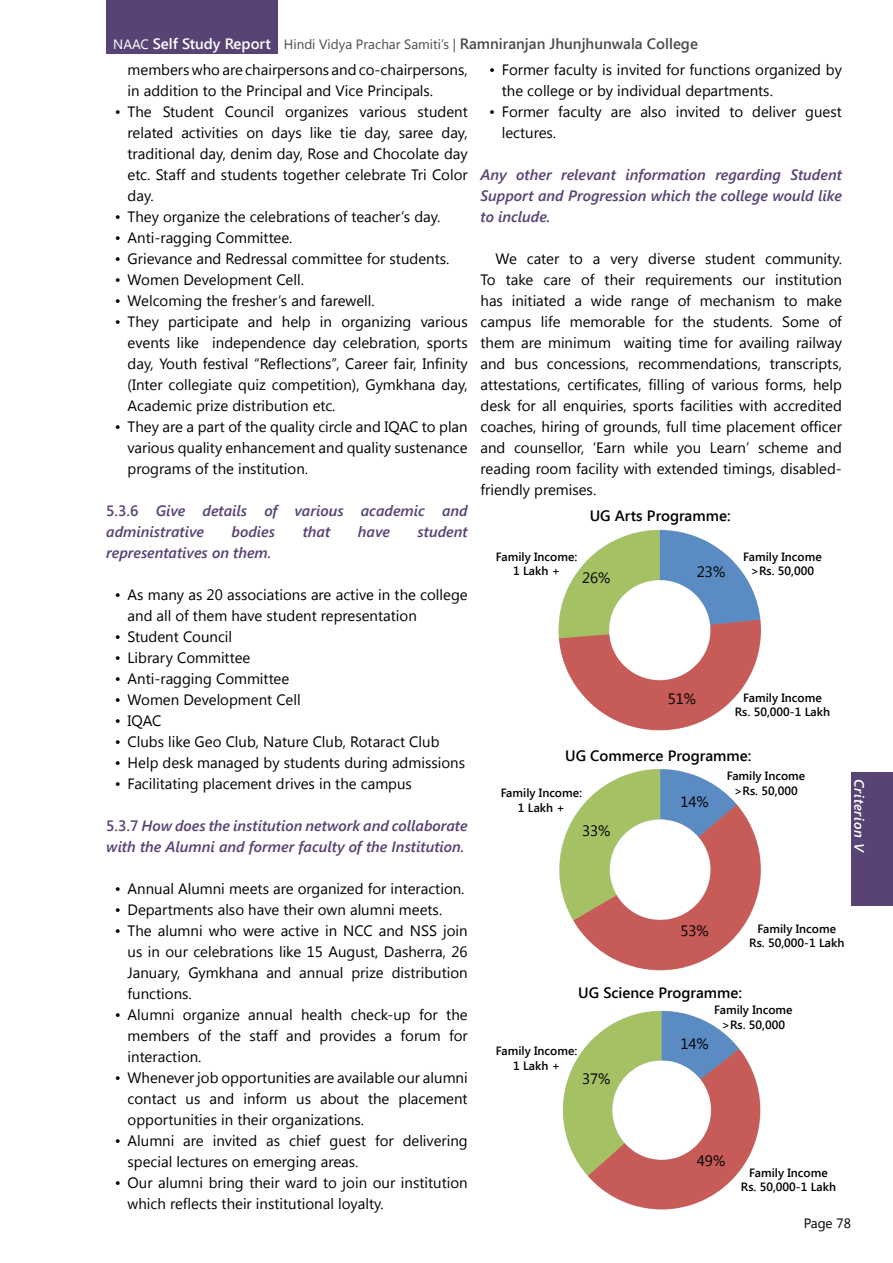
<style>
.page{position:relative;width:893px;height:1263px;background:#fff}
.page>*{position:absolute;margin:0;border:0;box-sizing:border-box;transform-origin:0 0}
.t1{font:15px/21px "Segoe UI";color:#000;text-align:justify}
.t2{font:italic 600 15px/21px "Segoe UI";color:#594375}
.t3{font:600 15px "Segoe UI";color:#4a4a4d}
.t4{font:600 15px "Segoe UI";color:#000}
.t5{font:italic 600 13.5px "Segoe UI";letter-spacing:.05em;color:#fff}
.t6{font:13.5px "Segoe UI";color:#000}
.t7{font:600 12px/14.4px "Segoe UI";color:#000;text-align:center}
.s1{font-weight:400;font-size:13.5px;color:#fff}
.s2{color:#fff}
.s3{font-weight:400;font-size:13.5px}
.s4{font-style:normal}
</style>
<div class="page">
<div style="left:851px;top:772px;width:42px;height:134px;background:#594375"></div>
<div style="left:106px;top:0;width:172px;height:54px;background:#594375"></div>
<img style="left:563px;top:1010px;width:198px;height:200px">
<img style="left:558px;top:529px;width:203px;height:202px">
<img style="left:559px;top:769px;width:202px;height:202px">
<p class="t3" style="left:113px;top:33px;width:586px"><span class="s1">NAAC</span> <span class="s2">Self Study Report</span> <span class="s3">Hindi Vidya Prachar Samiti’s |</span> Ramniranjan Jhunjhunwala College</p>
<p class="t1" style="left:128px;top:58px;width:342px">members who are chairpersons and co-chairpersons, in addition to the Principal and Vice Principals.</p>
<p class="t1" style="left:128px;top:100px;width:342px;text-indent:-13px">• The Student Council organizes various student related activities on days like tie day, saree day, traditional day, denim day, Rose and Chocolate day etc. Staff and students together celebrate Tri Color day.</p>
<p class="t1" style="left:115px;top:205px;width:327px">• They organize the celebrations of teacher’s day.</p>
<p class="t1" style="left:115px;top:226px;width:179px">• Anti-ragging Committee.</p>
<p class="t1" style="left:115px;top:247px;width:336px">• Grievance and Redressal committee for students.</p>
<p class="t1" style="left:115px;top:268px;width:191px">• Women Development Cell.</p>
<p class="t1" style="left:115px;top:289px;width:261px">• Welcoming the fresher’s and farewell.</p>
<p class="t1" style="left:128px;top:310px;width:342px;text-indent:-13px">• They participate and help in organizing various events like independence day celebration, sports day, Youth festival “Reflections”, Career fair, Infinity (Inter collegiate quiz competition), Gymkhana day, Academic prize distribution etc.</p>
<p class="t1" style="left:128px;top:415px;width:342px;text-indent:-13px">• They are a part of the quality circle and IQAC to plan various quality enhancement and quality sustenance programs of the institution.</p>
<p class="t2" style="left:106px;top:499px;width:363px"><span class="s4">5.3.6</span> Give details of various academic and administrative</p>
<p class="t2" style="left:232px;top:520px;width:45px">bodies</p>
<p class="t2" style="left:303px;top:520px;width:29px">that</p>
<p class="t2" style="left:358px;top:520px;width:34px">have</p>
<p class="t2" style="left:418px;top:520px;width:52px">student</p>
<p class="t2" style="left:106px;top:541px;width:167px">representatives on them.</p>
<p class="t1" style="left:128px;top:583px;width:342px;text-indent:-13px">• As many as 20 associations are active in the college and all of them have student representation</p>
<p class="t1" style="left:115px;top:625px;width:119px">• Student Council</p>
<p class="t1" style="left:115px;top:646px;width:137px">• Library Committee</p>
<p class="t1" style="left:115px;top:667px;width:176px">• Anti-ragging Committee</p>
<p class="t1" style="left:115px;top:688px;width:187px">• Women Development Cell</p>
<p class="t1" style="left:115px;top:709px;width:48px">• IQAC</p>
<p class="t1" style="left:115px;top:730px;width:326px">• Clubs like Geo Club, Nature Club, Rotaract Club</p>
<p class="t1" style="left:115px;top:751px;width:352px">• Help desk managed by students during admissions</p>
<p class="t1" style="left:115px;top:772px;width:299px">• Facilitating placement drives in the campus</p>
<p class="t2" style="left:106px;top:814px;width:363px"><span class="s4">5.3.7</span> How does the institution network and collaborate with the Alumni and former faculty of the Institution.</p>
<p class="t1" style="left:115px;top:877px;width:351px">• Annual Alumni meets are organized for interaction.</p>
<p class="t1" style="left:115px;top:898px;width:329px">• Departments also have their own alumni meets.</p>
<p class="t1" style="left:128px;top:919px;width:342px;text-indent:-13px">• The alumni who were active in NCC and NSS join us in our celebrations like 15 August, Dasherra, 26<br>January, Gymkhana and annual prize distribution functions.</p>
<p class="t1" style="left:128px;top:1003px;width:342px;text-indent:-13px">• Alumni organize annual health check-up for the members of the staff and provides a forum for interaction.</p>
<p class="t1" style="left:128px;top:1066px;width:342px;text-indent:-13px">• Whenever job opportunities are available our alumni contact us and inform us about the placement opportunities in their organizations.</p>
<p class="t1" style="left:128px;top:1129px;width:342px;text-indent:-13px">• Alumni are invited as chief guest for delivering special lectures on emerging areas.</p>
<p class="t1" style="left:128px;top:1171px;width:342px;text-indent:-13px">• Our alumni bring their ward to join our institution which reflects their institutional loyalty.</p>
<p class="t1" style="left:502px;top:58px;width:342px;text-indent:-13px">• Former faculty is invited for functions organized by the college or by individual departments.</p>
<p class="t1" style="left:502px;top:100px;width:342px;text-indent:-13px">• Former faculty are also invited to deliver guest lectures.</p>
<p class="t2" style="left:480px;top:163px;width:363px;text-align:justify">Any other relevant information regarding Student Support and Progression which the college would like to include.</p>
<p class="t1" style="left:480px;top:247px;width:363px;text-indent:15px">We cater to a very diverse student community.<br>To take care of their requirements our institution has initiated a wide range of mechanism to make campus life memorable for the students. Some of them are minimum waiting time for availing railway and bus concessions, recommendations, transcripts, attestations, certificates, filling of various forms, help desk for all enquiries, sports facilities with accredited coaches, hiring of grounds, full time placement officer and counsellor, ‘Earn while you Learn’ scheme and reading room facility with extended timings, disabled&shy;friendly premises.</p>
<p class="t4" style="left:590px;top:505px;width:142px">UG Arts Programme:</p>
<p class="t7" style="left:496px;top:549px;width:83px">Family Income:<br>1 Lakh +</p>
<p class="t7" style="left:743px;top:549px;width:80px">Family Income &gt;Rs. 50,000</p>
<p class="t1" style="left:697px;top:561px;width:30px">23%</p>
<p class="t1" style="left:582px;top:567px;width:30px">26%</p>
<p class="t1" style="left:668px;top:688px;width:30px">51%</p>
<p class="t7" style="left:735px;top:690px;width:97px">Family Income<br>Rs. 50,000-1 Lakh</p>
<p class="t4" style="left:565px;top:746px;width:188px">UG Commerce Programme:</p>
<p class="t7" style="left:501px;top:785px;width:83px">Family Income:<br>1 Lakh +</p>
<p class="t7" style="left:727px;top:768px;width:80px">Family Income &gt;Rs. 50,000</p>
<p class="t1" style="left:680px;top:790px;width:30px">14%</p>
<p class="t1" style="left:582px;top:819px;width:30px">33%</p>
<p class="t1" style="left:680px;top:920px;width:30px">53%</p>
<p class="t7" style="left:749px;top:920px;width:97px">Family Income<br>Rs. 50,000-1 Lakh</p>
<p class="t4" style="left:578px;top:982px;width:165px">UG Science Programme:</p>
<p class="t7" style="left:496px;top:1043px;width:83px">Family Income:<br>1 Lakh +</p>
<p class="t1" style="left:582px;top:1068px;width:30px">37%</p>
<p class="t7" style="left:714px;top:1002px;width:80px">Family Income &gt;Rs. 50,000</p>
<p class="t1" style="left:680px;top:1032px;width:30px">14%</p>
<p class="t1" style="left:697px;top:1149px;width:30px">49%</p>
<p class="t7" style="left:741px;top:1164px;width:97px">Family Income<br>Rs. 50,000-1 Lakh</p>
<p class="t5" style="left:869px;top:779px;width:75px;rotate:90deg">Criterion V</p>
<p class="t6" style="left:804px;top:1214px;width:49px">Page 78</p>
</div>
